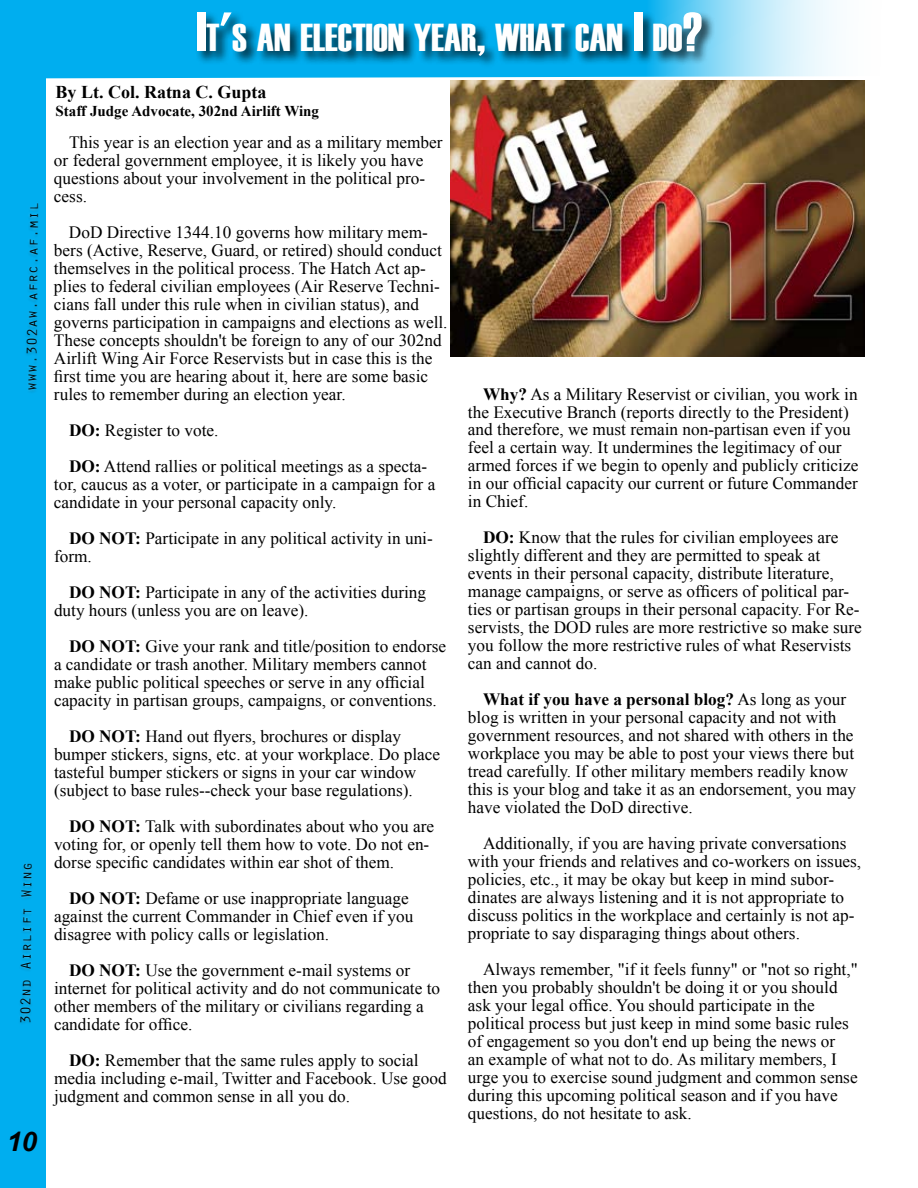
<style>
.page{position:relative;width:918px;height:1188px;background:#fff}
.page>*{position:absolute;margin:0;border:0;box-sizing:border-box;transform-origin:0 0}
.t1{font:38.85px "Haettenschweiler";color:#fff}
.t2{font:italic 700 27px "Arial";color:#000}
.t3{font:700 18px "Times New Roman";color:#000}
.t4{font:17.25px/18px "Times New Roman";color:#000}
.t5{font:15px "Orator Std";color:#000}
.t6{font:700 15px "Times New Roman";color:#000}
.s1{font-size:55.5px}
.s2{font-weight:700}
</style>
<div class="page">
<div style="left:0;top:0;width:45px;height:1188px;background:#00aeef"></div>
<svg style="left:20px;top:675px;width:26px;height:513px"></svg>
<svg style="left:26px;top:78px;width:37px;height:510px"></svg>
<svg style="left:45px;top:0;width:789px;height:78px;background:#10b3f0"></svg>
<img style="left:450px;top:119px;width:415px;height:238px">
<div style="left:195px;top:11px;width:723px;height:108px;background:#000;opacity:.75"></div>
<p class="t5" style="left:20px;top:391px;width:190px;rotate:-89deg">www.302aw.afrc.af.mil</p>
<p class="t5" style="left:14px;top:1024px;width:163px;rotate:-89deg">302nd Airlift Wing</p>
<h2 class="t2" style="left:7px;top:1124px;width:32px">10</h2>
<h1 class="t1" style="left:196px;top:11px;width:508px"><span class="s1">I</span>T<span class="s1">'</span>S AN ELECTION YEAR<span class="s1">,</span> WHAT CAN <span class="s1">I</span> DO<span class="s1">?</span></h1>
<p class="t3" style="left:56px;top:80px;width:213px">By Lt. Col. Ratna C. Gupta</p>
<p class="t6" style="left:56px;top:101px;width:265px">Staff Judge Advocate, 302nd Airlift Wing</p>
<p class="t4" style="left:54px;top:133px;width:390px;text-indent:15px">This year is an election year and as a military member or federal government employee, it is likely you have questions about your involvement in the political pro&shy;cess.</p>
<p class="t4" style="left:54px;top:223px;width:395px;text-indent:15px">DoD Directive 1344.10 governs how military mem&shy;bers (Active, Reserve, Guard, or retired) should conduct themselves in the political process. The Hatch Act ap&shy;plies to federal civilian employees (Air Reserve Techni&shy;cians fall under this rule when in civilian status), and governs participation in campaigns and elections as well.<br>These concepts shouldn't be foreign to any of our 302nd Airlift Wing Air Force Reservists but in case this is the first time you are hearing about it, here are some basic rules to remember during an election year.</p>
<p class="t4" style="left:69px;top:412px;width:360px;line-height:36px"><span class="s2">DO:</span> Register to vote.<br><span class="s2">DO:</span> Attend rallies or political meetings as a specta-</p>
<p class="t4" style="left:54px;top:475px;width:383px">tor, caucus as a voter, or participate in a campaign for a candidate in your personal capacity only.</p>
<p class="t4" style="left:54px;top:529px;width:380px;text-indent:15px"><span class="s2">DO NOT:</span> Participate in any political activity in uni&shy;form.</p>
<p class="t4" style="left:54px;top:583px;width:374px;text-indent:15px"><span class="s2">DO NOT:</span> Participate in any of the activities during duty hours (unless you are on leave).</p>
<p class="t4" style="left:54px;top:637px;width:394px;text-indent:15px"><span class="s2">DO NOT:</span> Give your rank and title/position to endorse a candidate or trash another. Military members cannot make public political speeches or serve in any official capacity in partisan groups, campaigns, or conventions.</p>
<p class="t4" style="left:54px;top:727px;width:388px;text-indent:15px"><span class="s2">DO NOT:</span> Hand out flyers, brochures or display bumper stickers, signs, etc. at your workplace. Do place tasteful bumper stickers or signs in your car window (subject to base rules--check your base regulations).</p>
<p class="t4" style="left:54px;top:817px;width:382px;text-indent:15px"><span class="s2">DO NOT:</span> Talk with subordinates about who you are voting for, or openly tell them how to vote. Do not en&shy;dorse specific candidates within ear shot of them.</p>
<p class="t4" style="left:54px;top:889px;width:361px;text-indent:15px"><span class="s2">DO NOT:</span> Defame or use inappropriate language against the current Commander in Chief even if you disagree with policy calls or legislation.</p>
<p class="t4" style="left:54px;top:961px;width:388px;text-indent:15px"><span class="s2">DO NOT:</span> Use the government e-mail systems or internet for political activity and do not communicate to other members of the military or civilians regarding a candidate for office.</p>
<p class="t4" style="left:54px;top:1051px;width:394px;text-indent:15px"><span class="s2">DO:</span> Remember that the same rules apply to social media including e-mail, Twitter and Facebook. Use good judgment and common sense in all you do.</p>
<p class="t4" style="left:468px;top:384px;width:392px;text-indent:15px"><span class="s2">Why?</span> As a Military Reservist or civilian, you work in the Executive Branch (reports directly to the President) and therefore, we must remain non-partisan even if you feel a certain way. It undermines the legitimacy of our armed forces if we begin to openly and publicly criticize in our official capacity our current or future Commander in Chief.</p>
<p class="t4" style="left:468px;top:528px;width:395px;text-indent:15px"><span class="s2">DO:</span> Know that the rules for civilian employees are slightly different and they are permitted to speak at events in their personal capacity, distribute literature, manage campaigns, or serve as officers of political par&shy;ties or partisan groups in their personal capacity. For Re&shy;servists, the DOD rules are more restrictive so make sure you follow the more restrictive rules of what Reservists can and cannot do.</p>
<p class="t4" style="left:468px;top:690px;width:390px;text-indent:15px"><span class="s2">What if you have a personal blog?</span> As long as your blog is written in your personal capacity and not with government resources, and not shared with others in the workplace you may be able to post your views there but tread carefully. If other military members readily know this is your blog and take it as an endorsement, you may have violated the DoD directive.</p>
<p class="t4" style="left:468px;top:834px;width:395px;text-indent:15px">Additionally, if you are having private conversations with your friends and relatives and co-workers on issues, policies, etc., it may be okay but keep in mind subor&shy;dinates are always listening and it is not appropriate to discuss politics in the workplace and certainly is not ap&shy;propriate to say disparaging things about others.</p>
<p class="t4" style="left:468px;top:960px;width:391px;text-indent:15px">Always remember, "if it feels funny" or "not so right," then you probably shouldn't be doing it or you should ask your legal office. You should participate in the political process but just keep in mind some basic rules of engagement so you don't end up being the news or<br>an example of what not to do. As military members, I urge you to exercise sound judgment and common sense during this upcoming political season and if you have questions, do not hesitate to ask.</p>
</div>
